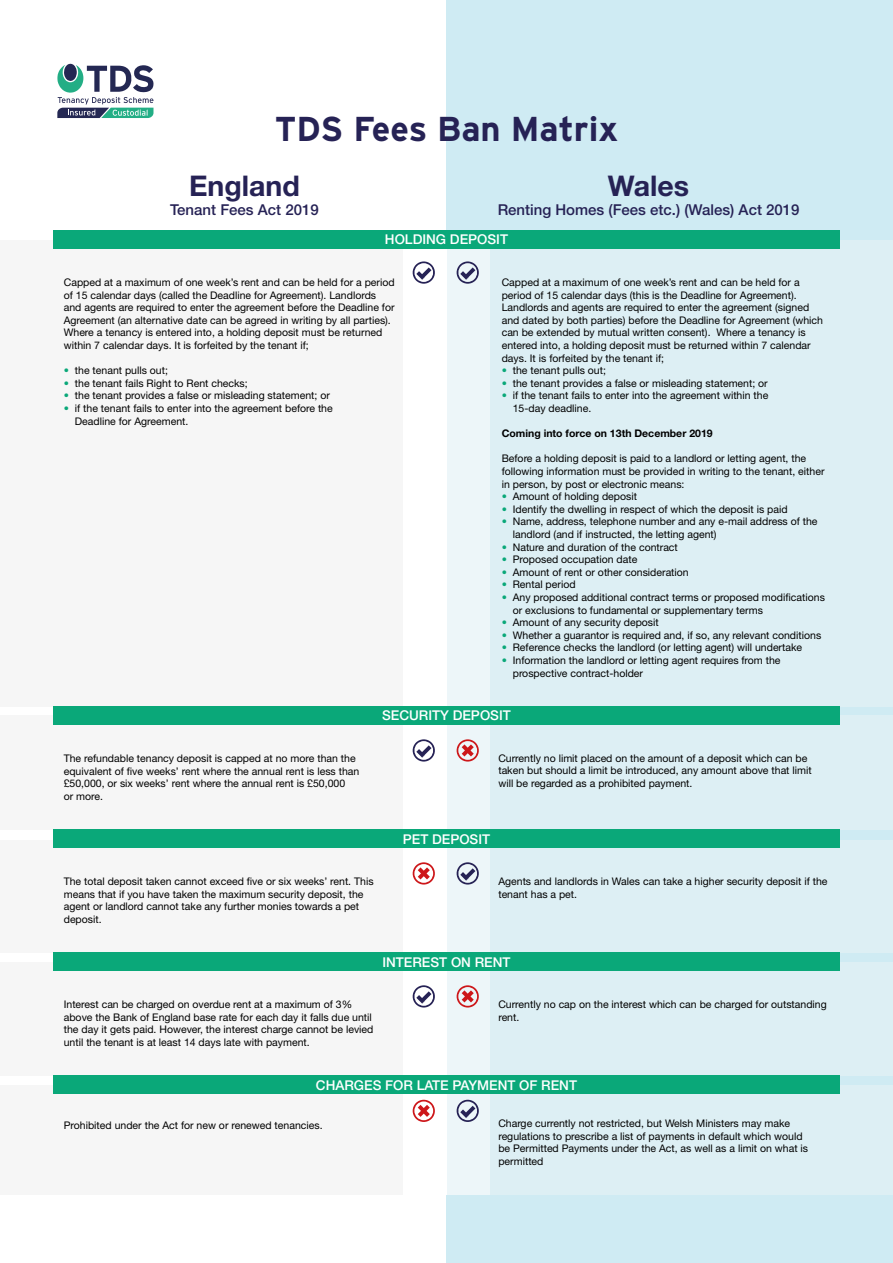
<style>
.page{position:relative;width:893px;height:1263px;background:#fff}
.page>*{position:absolute;margin:0;border:0;box-sizing:border-box;transform-origin:0 0}
.t1{font:700 34.5px "Interstate";color:#262255}
.t2{font:700 28.5px "Helvetica Neue LT Std";color:#262255}
.t3{font:500 15px "Helvetica Neue LT Std";color:#262255}
.t4{font:500 13.5px "Helvetica Neue LT Std";color:#fff}
.t5{font:10.5px/12.6px "Helvetica Neue LT Std";color:#000}
.t6{font:700 10.5px "Helvetica Neue LT Std";color:#000}
.s1{color:#0aa879}
</style>
<div class="page">
<div style="left:0;top:715px;width:447px;height:115px;background:#f6f6f6"></div>
<div style="left:446px;top:0;width:447px;height:1263px;background:#cfebf3"></div>
<div style="left:446px;top:715px;width:447px;height:115px;background:#ddeff4"></div>
<div style="left:0;top:240px;width:447px;height:466px;background:#f6f6f6"></div>
<div style="left:446px;top:240px;width:447px;height:466px;background:#ddeff4"></div>
<div style="left:0;top:840px;width:447px;height:113px;background:#f6f6f6"></div>
<div style="left:446px;top:840px;width:447px;height:113px;background:#ddeff4"></div>
<div style="left:0;top:962px;width:447px;height:114px;background:#f6f6f6"></div>
<div style="left:447px;top:962px;width:446px;height:114px;background:#ddeff4"></div>
<div style="left:0;top:1085px;width:447px;height:109px;background:#f6f6f6"></div>
<div style="left:446px;top:1085px;width:447px;height:109px;background:#ddeff4"></div>
<div style="left:403px;top:231px;width:43px;height:963px;background:#fff"></div>
<div style="left:446px;top:231px;width:44px;height:963px;background:#edf6f9"></div>
<svg style="left:456px;top:261px;width:23px;height:23px"></svg>
<svg style="left:412px;top:261px;width:23px;height:23px"></svg>
<svg style="left:412px;top:985px;width:23px;height:22px"></svg>
<div style="left:53px;top:231px;width:787px;height:18px;background:#0aa879"></div>
<div style="left:53px;top:830px;width:787px;height:18px;background:#0aa879"></div>
<div style="left:53px;top:953px;width:787px;height:18px;background:#0aa879"></div>
<div style="left:53px;top:1076px;width:787px;height:18px;background:#0aa879"></div>
<svg style="left:456px;top:985px;width:23px;height:22px"></svg>
<svg style="left:456px;top:862px;width:23px;height:22px"></svg>
<svg style="left:412px;top:862px;width:23px;height:22px"></svg>
<svg style="left:412px;top:1100px;width:23px;height:22px"></svg>
<svg style="left:456px;top:1100px;width:23px;height:22px"></svg>
<svg style="left:57px;top:64px;width:96px;height:54px"></svg>
<div style="left:53px;top:706px;width:787px;height:18px;background:#0aa879"></div>
<svg style="left:412px;top:739px;width:23px;height:22px"></svg>
<svg style="left:456px;top:739px;width:23px;height:22px"></svg>
<h1 class="t1" style="left:275px;top:110px;width:345px">TDS Fees Ban Matrix</h1>
<h2 class="t2" style="left:189px;top:168px;width:112px">England</h2>
<h3 class="t3" style="left:170px;top:201px;width:150px">Tenant Fees Act 2019</h3>
<h3 class="t3" style="left:498px;top:201px;width:303px">Renting Homes (Fees etc.) (Wales) Act 2019</h3>
<h2 class="t2" style="left:608px;top:168px;width:83px">Wales</h2>
<p class="t4" style="left:385px;top:232px;width:125px">HOLDING DEPOSIT</p>
<p class="t5" style="left:64px;top:276px;width:332px">Capped at a maximum of one week’s rent and can be held for a period of 15 calendar days (called the Deadline for Agreement). Landlords and agents are required to enter the agreement before the Deadline for Agreement (an alternative date can be agreed in writing by all parties).<br>Where a tenancy is entered into, a holding deposit must be returned within 7 calendar days. It is forfeited by the tenant if;</p>
<p class="t5" style="left:64px;top:364px;width:106px"><span class="s1">•</span> the tenant pulls out;</p>
<p class="t5" style="left:64px;top:377px;width:185px"><span class="s1">•</span> the tenant fails Right to Rent checks;</p>
<p class="t5" style="left:64px;top:389px;width:268px"><span class="s1">•</span> the tenant provides a false or misleading statement; or</p>
<p class="t5" style="left:75px;top:402px;width:259px;text-indent:-11px"><span class="s1">•</span> if the tenant fails to enter into the agreement before the<br>Deadline for Agreement.</p>
<p class="t5" style="left:502px;top:276px;width:323px">Capped at a maximum of one week’s rent and can be held for a period of 15 calendar days (this is the Deadline for Agreement).<br>Landlords and agents are required to enter the agreement (signed and dated by both parties) before the Deadline for Agreement (which can be extended by mutual written consent). Where a tenancy is entered into, a holding deposit must be returned within 7 calendar days. It is forfeited by the tenant if;</p>
<p class="t5" style="left:502px;top:364px;width:106px"><span class="s1">•</span> the tenant pulls out;</p>
<p class="t5" style="left:502px;top:377px;width:268px"><span class="s1">•</span> the tenant provides a false or misleading statement; or</p>
<p class="t5" style="left:513px;top:389px;width:257px;text-indent:-11px"><span class="s1">•</span> if the tenant fails to enter into the agreement within the<br>15-day deadline.</p>
<p class="t6" style="left:502px;top:427px;width:212px">Coming into force on 13th December 2019</p>
<p class="t5" style="left:502px;top:452px;width:324px">Before a holding deposit is paid to a landlord or letting agent, the following information must be provided in writing to the tenant, either in person, by post or electronic means:</p>
<p class="t5" style="left:502px;top:490px;width:137px"><span class="s1">•</span> Amount of holding deposit</p>
<p class="t5" style="left:502px;top:503px;width:287px"><span class="s1">•</span> Identify the dwelling in respect of which the deposit is paid</p>
<p class="t5" style="left:513px;top:515px;width:306px;text-indent:-11px"><span class="s1">•</span> Name, address, telephone number and any e-mail address of the landlord (and if instructed, the letting agent)</p>
<p class="t5" style="left:502px;top:540px;width:178px"><span class="s1">•</span> Nature and duration of the contract</p>
<p class="t5" style="left:502px;top:553px;width:137px"><span class="s1">•</span> Proposed occupation date</p>
<p class="t5" style="left:502px;top:566px;width:189px"><span class="s1">•</span> Amount of rent or other consideration</p>
<p class="t5" style="left:502px;top:578px;width:75px"><span class="s1">•</span> Rental period</p>
<p class="t5" style="left:513px;top:591px;width:314px;text-indent:-11px"><span class="s1">•</span> Any proposed additional contract terms or proposed modifications or exclusions to fundamental or supplementary terms</p>
<p class="t5" style="left:502px;top:616px;width:159px"><span class="s1">•</span> Amount of any security deposit</p>
<p class="t5" style="left:502px;top:629px;width:321px"><span class="s1">•</span> Whether a guarantor is required and, if so, any relevant conditions</p>
<p class="t5" style="left:502px;top:641px;width:302px"><span class="s1">•</span> Reference checks the landlord (or letting agent) will undertake</p>
<p class="t5" style="left:513px;top:654px;width:269px;text-indent:-11px"><span class="s1">•</span> Information the landlord or letting agent requires from the prospective contract-holder</p>
<p class="t4" style="left:382px;top:707px;width:130px">SECURITY DEPOSIT</p>
<p class="t5" style="left:64px;top:752px;width:297px">The refundable tenancy deposit is capped at no more than the equivalent of five weeks’ rent where the annual rent is less than £50,000, or six weeks’ rent where the annual rent is £50,000<br>or more.</p>
<p class="t5" style="left:498px;top:752px;width:315px">Currently no limit placed on the amount of a deposit which can be taken but should a limit be introduced, any amount above that limit will be regarded as a prohibited payment.</p>
<p class="t4" style="left:403px;top:831px;width:89px">PET DEPOSIT</p>
<p class="t5" style="left:64px;top:875px;width:311px">The total deposit taken cannot exceed five or six weeks’ rent. This means that if you have taken the maximum security deposit, the agent or landlord cannot take any further monies towards a pet deposit.</p>
<p class="t5" style="left:498px;top:875px;width:331px">Agents and landlords in Wales can take a higher security deposit if the tenant has a pet.</p>
<p class="t4" style="left:382px;top:954px;width:130px">INTEREST ON RENT</p>
<p class="t5" style="left:64px;top:998px;width:311px">Interest can be charged on overdue rent at a maximum of 3% above the Bank of England base rate for each day it falls due until the day it gets paid. However, the interest charge cannot be levied until the tenant is at least 14 days late with payment.</p>
<p class="t5" style="left:498px;top:998px;width:330px">Currently no cap on the interest which can be charged for outstanding rent.</p>
<p class="t4" style="left:316px;top:1077px;width:263px">CHARGES FOR LATE PAYMENT OF RENT</p>
<p class="t5" style="left:498px;top:1117px;width:311px">Charge currently not restricted, but Welsh Ministers may make regulations to prescribe a list of payments in default which would be Permitted Payments under the Act, as well as a limit on what is permitted</p>
<p class="t5" style="left:64px;top:1119px;width:260px">Prohibited under the Act for new or renewed tenancies.</p>
</div>
